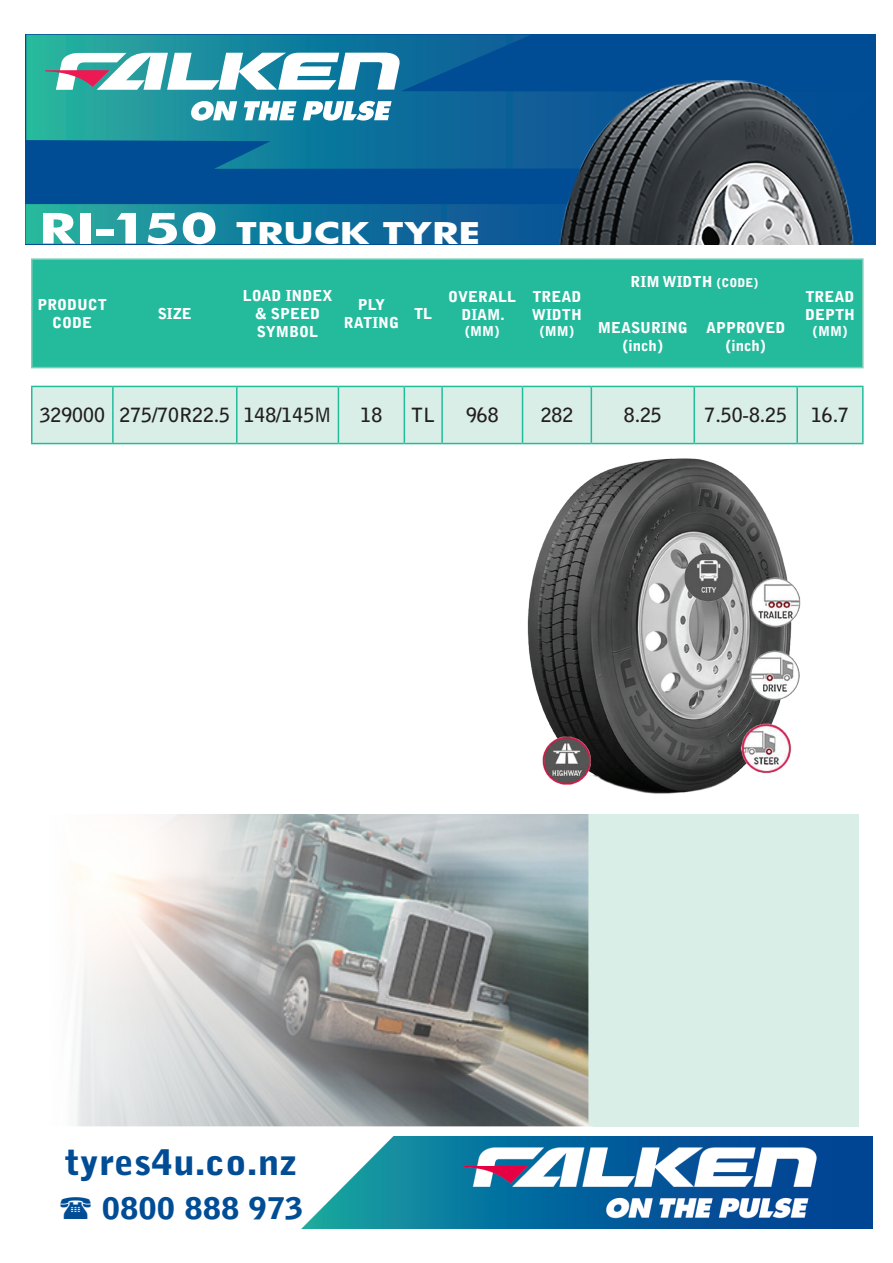
<style>
.page{position:relative;width:893px;height:1263px;background:#fff}
.page>*{position:absolute;margin:0;border:0;box-sizing:border-box;transform-origin:0 0}
.t1{font:900 35.1px "Bell Gothic Std";color:#014d95;scale:1.11 1}
.t2{font:900 29.7px "Bell Gothic Std";color:#014d95;scale:1.11 1}
.t3{font:700 29.25px "Futura";color:#fff;scale:1.33 1}
.Bullets{font:700 19.5px "Bell Gothic Std";color:#231f20}
.Main_Text{font:900 15px/18px "Bell Gothic Std";color:#fff;text-align:center}
.Main_Text-2{font:900 13.5px "Bell Gothic Std";color:#fff}
.s1{font-size:40.5px}
.s2{font-size:12px}
</style>
<div class="page">
<div style="left:26px;top:34px;width:850px;height:211px;background:#014d95"></div>
<svg style="left:26px;top:35px;width:527px;height:134px"></svg>
<svg style="left:26px;top:204px;width:507px;height:40px"></svg>
<svg style="left:45px;top:53px;width:356px;height:68px"></svg>
<img style="left:553px;top:80px;width:301px;height:165px">
<img style="left:301px;top:1136px;width:571px;height:93px">
<div style="left:33px;top:260px;width:829px;height:107px;background:#24bb9d"></div>
<div style="left:33px;top:387px;width:829px;height:56px;background:#d9eee6"></div>
<hr style="left:112px;top:260px;width:2px;height:44px;background:#24bb9d">
<hr style="left:236px;top:260px;width:2px;height:44px;background:#24bb9d">
<hr style="left:338px;top:260px;width:1px;height:44px;background:#24bb9d">
<hr style="left:404px;top:260px;width:1px;height:44px;background:#24bb9d">
<hr style="left:441px;top:260px;width:2px;height:44px;background:#24bb9d">
<hr style="left:522px;top:260px;width:1px;height:44px;background:#24bb9d">
<hr style="left:591px;top:260px;width:1px;height:44px;background:#24bb9d">
<hr style="left:796px;top:260px;width:2px;height:44px;background:#24bb9d">
<hr style="left:112px;top:304px;width:2px;height:63px;background:#24bb9d">
<hr style="left:236px;top:304px;width:2px;height:63px;background:#24bb9d">
<hr style="left:338px;top:304px;width:1px;height:63px;background:#24bb9d">
<hr style="left:404px;top:304px;width:1px;height:63px;background:#24bb9d">
<hr style="left:441px;top:304px;width:2px;height:63px;background:#24bb9d">
<hr style="left:522px;top:304px;width:1px;height:63px;background:#24bb9d">
<hr style="left:591px;top:304px;width:103px;height:1px;background:#24bb9d">
<hr style="left:591px;top:305px;width:1px;height:62px;background:#24bb9d">
<hr style="left:694px;top:304px;width:104px;height:1px;background:#24bb9d">
<hr style="left:693px;top:305px;width:2px;height:62px;background:#24bb9d">
<hr style="left:796px;top:305px;width:2px;height:62px;background:#24bb9d">
<hr style="left:112px;top:387px;width:2px;height:56px;background:#24bb9d">
<hr style="left:236px;top:387px;width:2px;height:56px;background:#24bb9d">
<hr style="left:338px;top:387px;width:1px;height:56px;background:#24bb9d">
<hr style="left:404px;top:387px;width:1px;height:56px;background:#24bb9d">
<hr style="left:441px;top:387px;width:2px;height:56px;background:#24bb9d">
<hr style="left:522px;top:387px;width:1px;height:56px;background:#24bb9d">
<hr style="left:591px;top:387px;width:1px;height:56px;background:#24bb9d">
<hr style="left:693px;top:387px;width:2px;height:56px;background:#24bb9d">
<hr style="left:796px;top:387px;width:2px;height:56px;background:#24bb9d">
<hr style="left:31px;top:386px;width:82px;height:1px;background:#24bb9d">
<hr style="left:31px;top:387px;width:2px;height:56px;background:#24bb9d">
<hr style="left:113px;top:386px;width:124px;height:1px;background:#24bb9d">
<hr style="left:237px;top:386px;width:101px;height:1px;background:#24bb9d">
<hr style="left:338px;top:386px;width:66px;height:1px;background:#24bb9d">
<hr style="left:404px;top:386px;width:38px;height:1px;background:#24bb9d">
<hr style="left:442px;top:386px;width:80px;height:1px;background:#24bb9d">
<hr style="left:522px;top:386px;width:69px;height:1px;background:#24bb9d">
<hr style="left:591px;top:386px;width:103px;height:1px;background:#24bb9d">
<hr style="left:694px;top:386px;width:103px;height:1px;background:#24bb9d">
<hr style="left:797px;top:386px;width:67px;height:1px;background:#24bb9d">
<hr style="left:862px;top:387px;width:2px;height:56px;background:#24bb9d">
<hr style="left:31px;top:443px;width:82px;height:1px;background:#24bb9d">
<hr style="left:113px;top:443px;width:124px;height:1px;background:#24bb9d">
<hr style="left:237px;top:443px;width:101px;height:1px;background:#24bb9d">
<hr style="left:338px;top:443px;width:66px;height:1px;background:#24bb9d">
<hr style="left:404px;top:443px;width:38px;height:1px;background:#24bb9d">
<hr style="left:442px;top:443px;width:80px;height:1px;background:#24bb9d">
<hr style="left:522px;top:443px;width:69px;height:1px;background:#24bb9d">
<hr style="left:591px;top:443px;width:103px;height:1px;background:#24bb9d">
<hr style="left:694px;top:443px;width:103px;height:1px;background:#24bb9d">
<hr style="left:797px;top:443px;width:67px;height:1px;background:#24bb9d">
<hr style="left:31px;top:258px;width:82px;height:2px;background:#7fccb7">
<hr style="left:31px;top:260px;width:2px;height:44px;background:#7fccb7">
<hr style="left:113px;top:258px;width:124px;height:2px;background:#7fccb7">
<hr style="left:237px;top:258px;width:101px;height:2px;background:#7fccb7">
<hr style="left:338px;top:258px;width:66px;height:2px;background:#7fccb7">
<hr style="left:404px;top:258px;width:38px;height:2px;background:#7fccb7">
<hr style="left:442px;top:258px;width:80px;height:2px;background:#7fccb7">
<hr style="left:522px;top:258px;width:69px;height:2px;background:#7fccb7">
<hr style="left:31px;top:304px;width:2px;height:63px;background:#7fccb7">
<hr style="left:31px;top:367px;width:82px;height:1px;background:#7fccb7">
<hr style="left:113px;top:367px;width:124px;height:1px;background:#7fccb7">
<hr style="left:237px;top:367px;width:101px;height:1px;background:#7fccb7">
<hr style="left:338px;top:367px;width:66px;height:1px;background:#7fccb7">
<hr style="left:404px;top:367px;width:38px;height:1px;background:#7fccb7">
<hr style="left:442px;top:367px;width:80px;height:1px;background:#7fccb7">
<hr style="left:522px;top:367px;width:69px;height:1px;background:#7fccb7">
<hr style="left:591px;top:258px;width:103px;height:2px;background:#7fccb7">
<hr style="left:694px;top:258px;width:103px;height:2px;background:#7fccb7">
<hr style="left:797px;top:258px;width:67px;height:2px;background:#7fccb7">
<hr style="left:862px;top:260px;width:2px;height:44px;background:#7fccb7">
<hr style="left:862px;top:304px;width:2px;height:63px;background:#7fccb7">
<hr style="left:797px;top:367px;width:67px;height:1px;background:#7fccb7">
<hr style="left:591px;top:367px;width:103px;height:1px;background:#7fccb7">
<hr style="left:694px;top:367px;width:103px;height:1px;background:#7fccb7">
<img style="left:74px;top:814px;width:514px;height:312px">
<div style="left:593px;top:814px;width:266px;height:312px;background:#d9eee6"></div>
<div style="left:588px;top:814px;width:7px;height:312px;background:#d9eee6"></div>
<img style="left:506px;top:444px;width:308px;height:388px">
<p class="t3" style="left:39px;top:212px;width:333px"><span class="s1">RI-150</span> TRUCK TYRE</p>
<p class="Main_Text" style="left:38px;top:296px;width:71px">PRODUCT<br>CODE</p>
<p class="Main_Text" style="left:158px;top:305px;width:36px">SIZE</p>
<p class="Main_Text" style="left:243px;top:287px;width:91px">LOAD INDEX &amp; SPEED<br>SYMBOL</p>
<p class="Main_Text" style="left:344px;top:296px;width:57px">PLY<br>RATING</p>
<p class="Main_Text" style="left:414px;top:305px;width:20px">TL</p>
<p class="Main_Text" style="left:448px;top:288px;width:70px">OVERALL<br>DIAM.</p>
<p class="Main_Text-2" style="left:465px;top:323px;width:36px">(MM)</p>
<p class="Main_Text" style="left:532px;top:288px;width:51px;text-align:left">TREAD<br>WIDTH</p>
<p class="Main_Text-2" style="left:540px;top:323px;width:36px">(MM)</p>
<p class="Main_Text" style="left:630px;top:273px;width:129px">RIM WIDTH <span class="s2">(CODE)</span></p>
<p class="Main_Text" style="left:805px;top:288px;width:52px;text-align:left">TREAD<br>DEPTH</p>
<p class="Main_Text" style="left:598px;top:318px;width:92px">MEASURING</p>
<p class="Main_Text-2" style="left:813px;top:323px;width:36px">(MM)</p>
<p class="Main_Text" style="left:623px;top:336px;width:42px">(inch)</p>
<p class="Main_Text" style="left:706px;top:318px;width:81px">APPROVED (inch)</p>
<p class="Bullets" style="left:40px;top:403px;width:67px">329000</p>
<p class="Bullets" style="left:120px;top:403px;width:112px">275/70R22.5</p>
<p class="Bullets" style="left:244px;top:403px;width:89px">148/145M</p>
<p class="Bullets" style="left:361px;top:403px;width:23px">18</p>
<p class="Bullets" style="left:411px;top:403px;width:25px">TL</p>
<p class="Bullets" style="left:466px;top:403px;width:34px">968</p>
<p class="Bullets" style="left:541px;top:403px;width:34px">282</p>
<p class="Bullets" style="left:624px;top:403px;width:39px">8.25</p>
<p class="Bullets" style="left:705px;top:403px;width:84px">7.50-8.25</p>
<p class="Bullets" style="left:811px;top:403px;width:39px">16.7</p>
<p class="t1" style="left:65px;top:1142px;width:210px">tyres4u.co.nz</p>
<p class="t2" style="left:102px;top:1191px;width:183px">0800 888 973</p>
</div>
